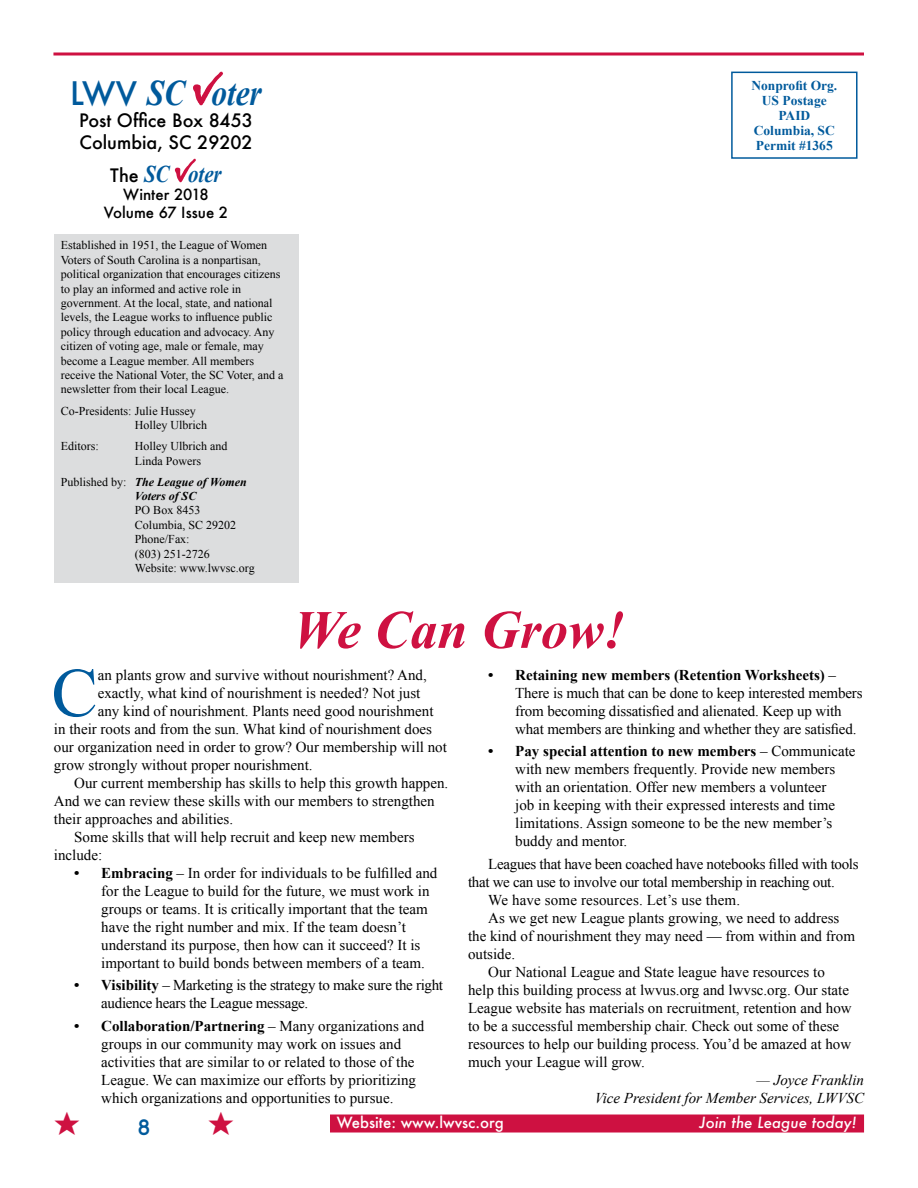
<style>
.page{position:relative;width:918px;height:1188px;background:#fff}
.page>*{position:absolute;margin:0;border:0;box-sizing:border-box;transform-origin:0 0}
.t1{font:69.3px "Times New Roman";color:#005a9c}
.t2{font:italic 700 54px "Times New Roman";color:#ce1141}
.t3{font:39px "Carta";color:#ce1141}
.t4{font:39px "Carta";color:#005a9c}
.t5{font:italic 700 36px "Times New Roman";color:#005a9c;scale:.87 1}
.t6{font:italic 700 24px "Times New Roman";color:#005a9c;scale:.87 1}
.t7{font:500 18px/21.6px "Futura";color:#000}
.t8{font:15px/18px "Times New Roman";color:#000}
.t9{font:15px/18px "Times New Roman";letter-spacing:-.02em;color:#000}
.t10{font:italic 15px/18px "Times New Roman";color:#000;text-align:right}
.t11{font:500 15px/18px "Futura";color:#000;text-align:center}
.t12{font:500 15px "Futura";color:#fff}
.t13{font:italic 500 15px "Futura";color:#fff}
.t14{font:700 13.5px/15px "Times New Roman";color:#005a9c;text-align:center}
.t15{font:12px/14.4px "Times New Roman";color:#000}
.t16{font:italic 700 12px/14.4px "Times New Roman";color:#000}
.s1{font-family:"Futura";font-weight:500;font-style:normal;font-size:31.5px}
.s2{font-family:"Futura";font-weight:500;font-style:normal;font-size:18px;color:#000}
.s3{font-weight:400;font-style:normal}
.s4{font-weight:700}
</style>
<div class="page">
<div style="left:330px;top:1115px;width:534px;height:18px;background:#ce1141"></div>
<svg style="left:53px;top:52px;width:811px;height:4px;background:#da4c70"></svg>
<svg style="left:193px;top:72px;width:30px;height:33px"></svg>
<svg style="left:175px;top:159px;width:21px;height:23px"></svg>
<div style="left:54px;top:234px;width:244px;height:349px;background:#dcddde"></div>
<div style="left:731px;top:72px;width:127px;height:87px;border:2px solid #005a9c"></div>
<h3 class="t5" style="left:70px;top:68px;width:222px"><span class="s1">LWV</span> SC oter</h3>
<p class="t7" style="left:79px;top:109px;width:175px">Post Office Box 8453<br>Columbia, SC 29202</p>
<h3 class="t6" style="left:110px;top:158px;width:130px"><span class="s2">The</span> SC oter</h3>
<p class="t11" style="left:104px;top:186px;width:126px">Winter 2018<br>Volume 67 Issue 2</p>
<p class="t15" style="left:61px;top:238px;width:224px">Established in 1951, the League of Women Voters of South Carolina is a nonpartisan, political organization that encourages citizens to play an informed and active role in government. At the local, state, and national levels, the League works to influence public policy through education and advocacy. Any citizen of voting age, male or female, may become a League member. All members receive the National Voter, the SC Voter, and a newsletter from their local League.</p>
<p class="t15" style="left:135px;top:403px;width:74px;text-indent:-74px">Co-Presidents: Julie Hussey<br>Holley Ulbrich</p>
<p class="t15" style="left:61px;top:439px;width:40px">Editors:</p>
<p class="t15" style="left:135px;top:439px;width:94px">Holley Ulbrich and<br>Linda Powers</p>
<p class="t16" style="left:135px;top:474px;width:113px;text-indent:-74px"><span class="s3">Published by:</span> The League of Women<br>Voters of SC</p>
<p class="t15" style="left:135px;top:503px;width:121px">PO Box 8453<br>Columbia, SC 29202<br>Phone/Fax:<br>(803) 251-2726<br>Website: www.lwvsc.org</p>
<h2 class="t2" style="left:293px;top:592px;width:334px">We Can Grow!</h2>
<p class="t14" style="left:751px;top:77px;width:88px">Nonprofit Org.<br>US Postage<br>PAID<br>Columbia, SC<br>Permit #1365</p>
<h1 class="t1" style="left:51px;top:646px;width:48px">C</h1>
<p class="t8" style="left:98px;top:666px;width:331px">an plants grow and survive without nourishment? And,</p>
<p class="t8" style="left:98px;top:684px;width:324px">exactly, what kind of nourishment is needed? Not just</p>
<p class="t8" style="left:98px;top:702px;width:337px">any kind of nourishment. Plants need good nourishment</p>
<p class="t8" style="left:54px;top:720px;width:380px">in their roots and from the sun. What kind of nourishment does</p>
<p class="t8" style="left:54px;top:738px;width:394px">our organization need in order to grow? Our membership will not</p>
<p class="t8" style="left:54px;top:756px;width:260px">grow strongly without proper nourishment.</p>
<p class="t8" style="left:74px;top:774px;width:376px">Our current membership has skills to help this growth happen.</p>
<p class="t8" style="left:54px;top:792px;width:382px">And we can review these skills with our members to strengthen</p>
<p class="t8" style="left:54px;top:810px;width:181px">their approaches and abilities.</p>
<p class="t8" style="left:74px;top:828px;width:342px">Some skills that will help recruit and keep new members</p>
<p class="t8" style="left:54px;top:846px;width:50px">include:</p>
<p class="t8" style="left:101px;top:864px;width:338px;text-indent:-27px"><span class="s4">• Embracing</span> – In order for individuals to be fulfilled and for the League to build for the future, we must work in groups or teams. It is critically important that the team have the right number and mix. If the team doesn’t understand its purpose, then how can it succeed? It is important to build bonds between members of a team.</p>
<p class="t9" style="left:101px;top:976px;width:343px;text-indent:-27px"><span class="s4">• Visibility</span> – Marketing is the strategy to make sure the right audience hears the League message.</p>
<p class="t8" style="left:101px;top:1016px;width:325px;text-indent:-27px"><span class="s4">• Collaboration/Partnering</span> – Many organizations and groups in our community may work on issues and activities that are similar to or related to those of the League. We can maximize our efforts by prioritizing which organizations and opportunities to pursue.</p>
<p class="t8" style="left:515px;top:666px;width:349px;text-indent:-27px"><span class="s4">• Retaining new members (Retention Worksheets)</span> – There is much that can be done to keep interested members from becoming dissatisfied and alienated. Keep up with what members are thinking and whether they are satisfied.</p>
<p class="t8" style="left:515px;top:742px;width:342px;text-indent:-27px"><span class="s4">• Pay special attention to new members</span> – Communicate with new members frequently. Provide new members with an orientation. Offer new members a volunteer<br>job in keeping with their expressed interests and time limitations. Assign someone to be the new member’s buddy and mentor.</p>
<p class="t9" style="left:488px;top:854px;width:372px">Leagues that have been coached have notebooks filled with tools</p>
<p class="t9" style="left:468px;top:872px;width:368px">that we can use to involve our total membership in reaching out.</p>
<p class="t8" style="left:488px;top:890px;width:253px">We have some resources. Let’s use them.</p>
<p class="t8" style="left:488px;top:908px;width:353px">As we get new League plants growing, we need to address</p>
<p class="t8" style="left:468px;top:926px;width:389px">the kind of nourishment they may need — from within and from</p>
<p class="t8" style="left:468px;top:944px;width:49px">outside.</p>
<p class="t8" style="left:488px;top:962px;width:338px">Our National League and State league have resources to</p>
<p class="t8" style="left:468px;top:980px;width:383px">help this building process at lwvus.org and lwvsc.org. Our state</p>
<p class="t8" style="left:468px;top:998px;width:385px">League website has materials on recruitment, retention and how</p>
<p class="t8" style="left:468px;top:1016px;width:373px">to be a successful membership chair. Check out some of these</p>
<p class="t8" style="left:468px;top:1034px;width:385px">resources to help our building process. You’d be amazed at how</p>
<p class="t8" style="left:468px;top:1052px;width:178px">much your League will grow.</p>
<p class="t10" style="left:595px;top:1070px;width:271px">— Joyce Franklin<br>Vice President for Member Services, LWVSC</p>
<h3 class="t3" style="left:53px;top:1103px;width:29px">e</h3>
<p class="t12" style="left:337px;top:1112px;width:168px">Website: www.lwvsc.org</p>
<p class="t13" style="left:699px;top:1112px;width:159px">Join the League today!</p>
<h3 class="t4" style="left:138px;top:1098px;width:13px">8</h3>
<h3 class="t3" style="left:208px;top:1103px;width:29px">e</h3>
</div>
